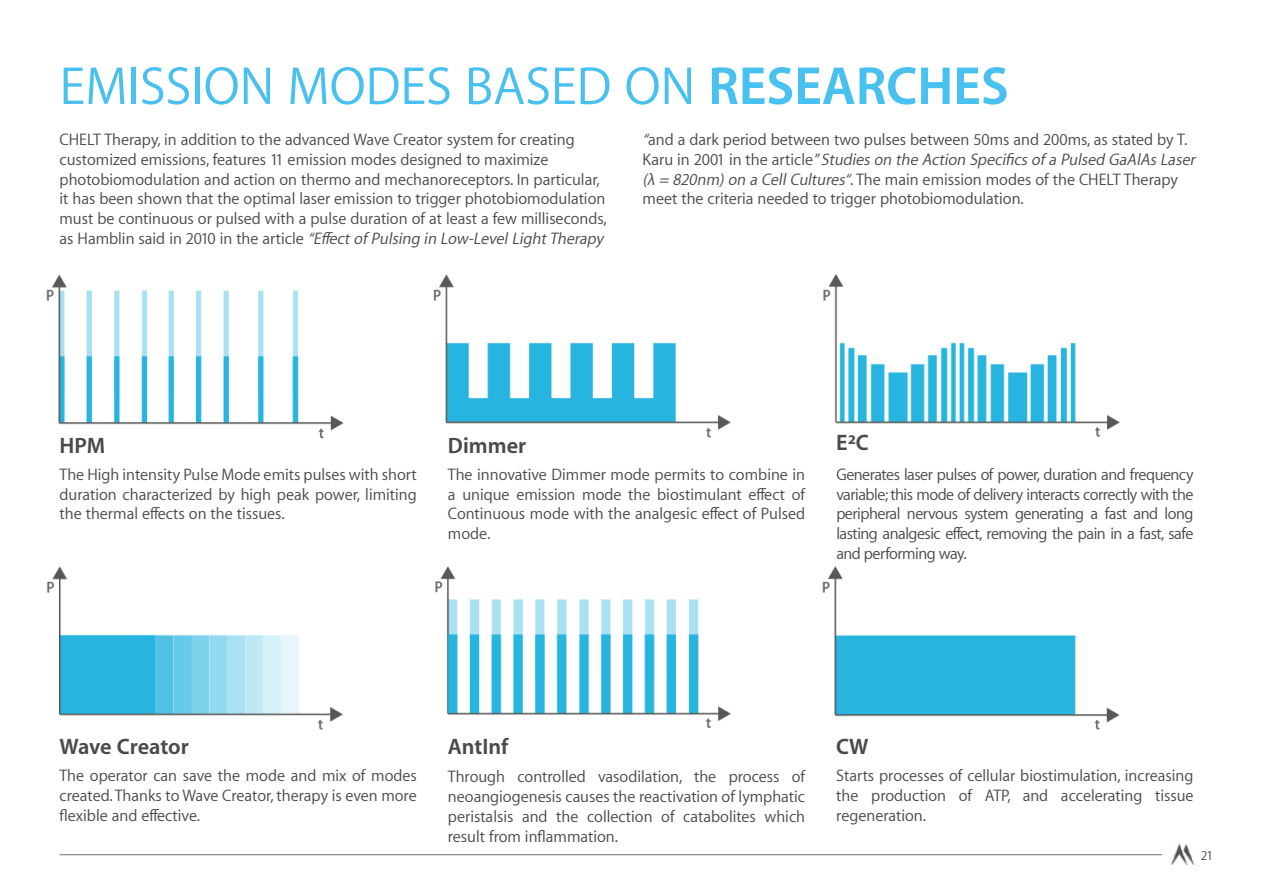
<style>
.page{position:relative;width:1263px;height:893px;background:#fff}
.page>*{position:absolute;margin:0;border:0;box-sizing:border-box;transform-origin:0 0}
.t1{font:54px "Myriad Set Pro Text";color:#48c0f0}
.t2{font:700 22.5px "Myriad Set Pro";color:#4a4a49}
.t3{font:16.5px/19.8px "Myriad Set Pro Text";color:#4a4a49;text-align:justify}
.t4{font:13.5px "Myriad Set Pro Text";color:#4a4a49}
.s1{font-family:"Myriad Set Pro";font-weight:700}
.s2{font-style:italic}
</style>
<div class="page">
<hr style="left:60px;top:854px;width:1102px;height:1px;background:#706f6f">
<img style="left:1171px;top:845px;width:22px;height:20px">
<img style="left:46px;top:274px;width:298px;height:165px">
<img style="left:46px;top:566px;width:297px;height:164px">
<img style="left:433px;top:274px;width:298px;height:164px">
<img style="left:822px;top:566px;width:298px;height:164px">
<img style="left:823px;top:274px;width:297px;height:163px">
<img style="left:435px;top:566px;width:296px;height:162px">
<h1 class="t1" style="left:60px;top:44px;width:951px">EMISSION MODES BASED ON <span class="s1">RESEARCHES</span></h1>
<p class="t3" style="left:643px;top:129px;width:558px;text-align:left"><span class="s2">“</span>and a dark period between two pulses between 50ms and 200ms, as stated by T.<br>K a r u i n 2 0 0 1 i n t h e a r t i c l e <span class="s2">”Studieson the Action SpecificsofaPulsed GaAlAsLaser (λ= 820nm)on aCellCultures“</span>. The main emission modes of the CHELT Therapy meet the criteria needed to trigger photobiomodulation.</p>
<p class="t3" style="left:60px;top:129px;width:550px;text-align:left">CHELT Therapy, in addition to the advanced Wave Creator system for creating customized emissions, features 11 emission modes designed to maximize photobiomodulation and action on thermo and mechanoreceptors. In particular, it has been shown that the optimal laser emission to trigger photobiomodulation must be continuous or pulsed with a pulse duration of at least a few milliseconds, a s H a m b l i n s a i d i n 2 0 1 0 i n t h e a r t i c l e <span class="s2">“EffectofPulsing in Low-LevelLightTherapy</span></p>
<h2 class="t2" style="left:60px;top:428px;width:47px">HPM</h2>
<p class="t3" style="left:60px;top:464px;width:359px">The High intensity Pulse Mode emits pulses with short duration characterized by high peak power, limiting the thermal effects on the tissues.</p>
<h2 class="t2" style="left:448px;top:428px;width:80px">Dimmer</h2>
<p class="t3" style="left:448px;top:464px;width:359px">The innovative Dimmer mode permits to combine in a unique emission mode the biostimulant effect of Continuous mode with the analgesic effect of Pulsed mode.</p>
<h2 class="t2" style="left:836px;top:425px;width:34px">E²C</h2>
<p class="t3" style="left:836px;top:464px;width:359px">Generates laser pulses of power, duration and frequency variable; this mode of delivery interacts correctly with the peripheral nervous system generating a fast and long lasting analgesic effect, removing the pain in a fast, safe and performing way.</p>
<h2 class="t2" style="left:60px;top:728px;width:131px">Wave Creator</h2>
<p class="t3" style="left:60px;top:765px;width:359px">The operator can save the mode and mix of modes created. Thanks to Wave Creator, therapy is even more flexible and effective.</p>
<h2 class="t2" style="left:448px;top:728px;width:62px">AntInf</h2>
<p class="t3" style="left:448px;top:766px;width:359px">Through controlled vasodilation, the process of neoangiogenesis causes the reactivation of lymphatic peristalsis and the collection of catabolites which result from inflammation.</p>
<h2 class="t2" style="left:836px;top:728px;width:34px">CW</h2>
<p class="t3" style="left:836px;top:765px;width:359px">Starts processes of cellular biostimulation, increasing the production of ATP, and accelerating tissue regeneration.</p>
<p class="t4" style="left:1201px;top:845px;width:14px">21</p>
</div>
